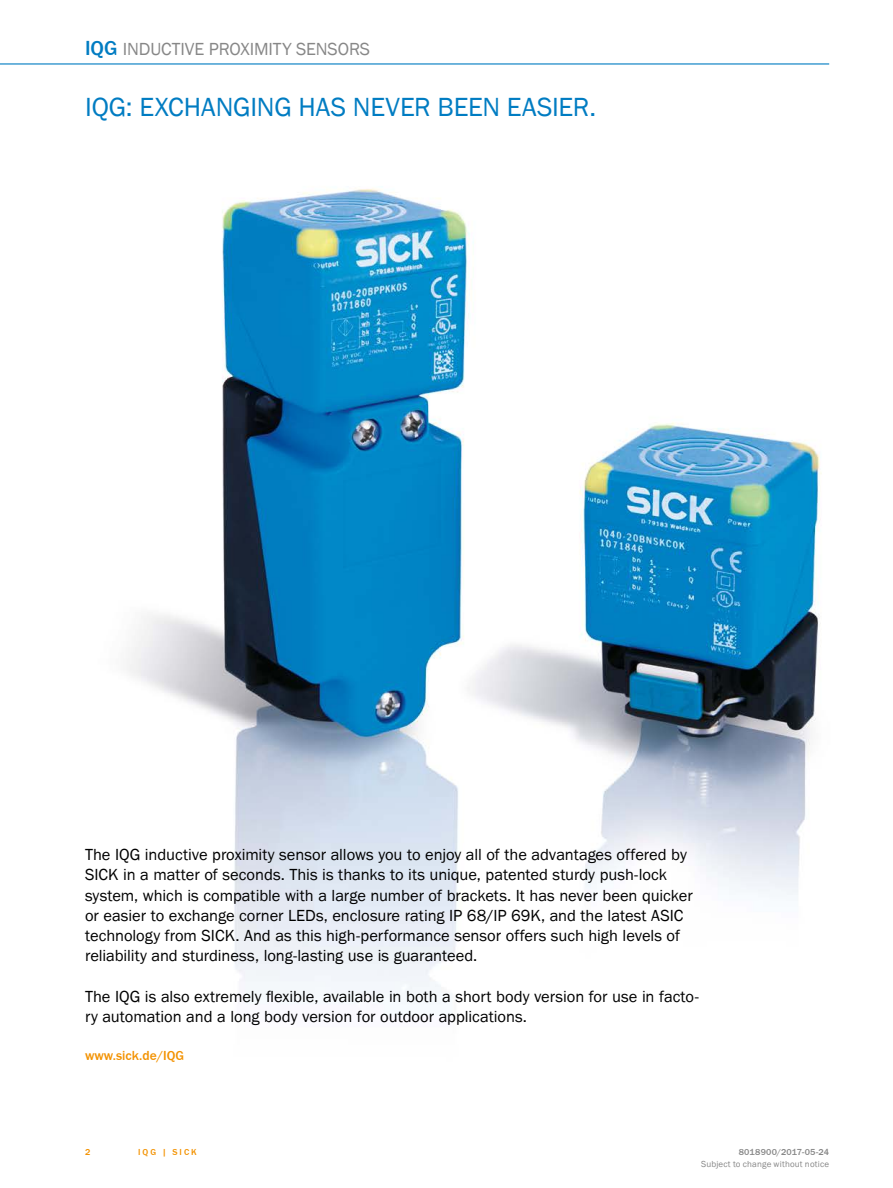
<style>
.page{position:relative;width:893px;height:1188px;background:#fff}
.page>*{position:absolute;margin:0;border:0;box-sizing:border-box;transform-origin:0 0}
.t1{font:27px "SICK Franklin";letter-spacing:-.005em;color:#007cc2}
.t2{font:18px "SICK Franklin";letter-spacing:-.005em;color:#878787}
.t3{font:16.5px/20.2px "SICK Franklin";letter-spacing:-.005em;color:#000}
.t4{font:500 13.5px "SICK Franklin";color:#f39200}
.t5{font:9px "SICK Franklin";letter-spacing:.02em;color:#878787}
.t6{font:500 9px "SICK Franklin";letter-spacing:.02em;color:#878787}
.t7{font:500 9px "SICK Franklin";letter-spacing:.225em;color:#f39200}
.s1{font-weight:500;font-size:21px;color:#007cc2}
</style>
<div class="page">
<hr style="left:0;top:63px;width:829px;height:2px;background:#007cc2">
<img style="left:127px;top:188px;width:695px;height:807px">
<p class="t2" style="left:85px;top:38px;width:287px"><span class="s1">IQG</span> INDUCTIVE PROXIMITY SENSORS</p>
<h1 class="t1" style="left:85px;top:90px;width:513px">IQG: EXCHANGING HAS NEVER BEEN EASIER.</h1>
<p class="t3" style="left:85px;top:845px;width:609px">The IQG inductive proximity sensor allows you to enjoy all of the advantages offered by SICK in a matter of seconds. This is thanks to its unique, patented sturdy push-lock system, which is compatible with a large number of brackets. It has never been quicker or easier to exchange corner LEDs, enclosure rating IP 68/IP 69K, and the latest ASIC technology from SICK. And as this high-performance sensor offers such high levels of reliability and sturdiness, long-lasting use is guaranteed.</p>
<p class="t3" style="left:85px;top:986px;width:615px">The IQG is also extremely flexible, available in both a short body version for use in facto&shy;ry automation and a long body version for outdoor applications.</p>
<p class="t4" style="left:85px;top:1047px;width:101px">www.sick.de/IQG</p>
<p class="t7" style="left:85px;top:1146px;width:7px">2</p>
<p class="t7" style="left:138px;top:1146px;width:60px">IQG | SICK</p>
<p class="t6" style="left:739px;top:1146px;width:92px">8018900/2017-05-24</p>
<p class="t5" style="left:701px;top:1159px;width:130px">Subject to change without notice</p>
</div>
